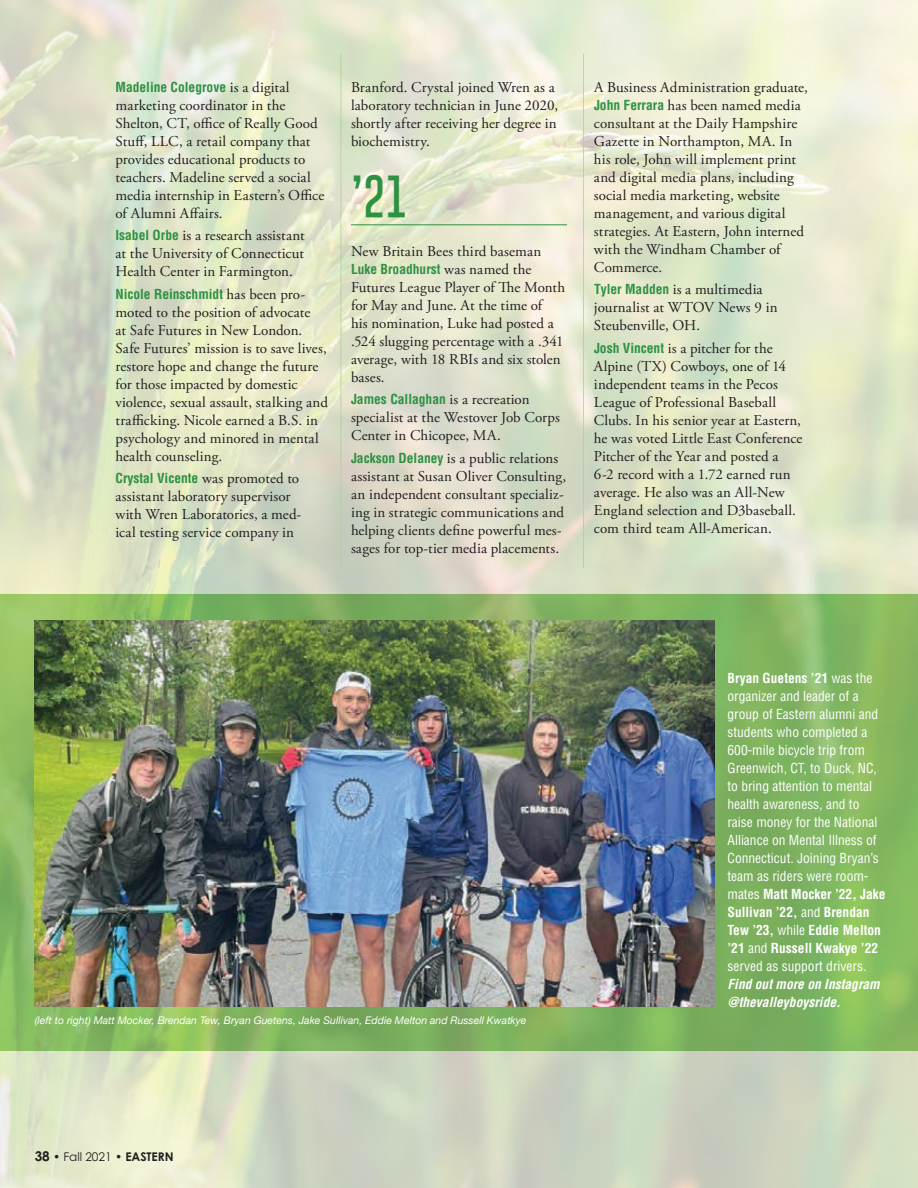
<style>
.page{position:relative;width:918px;height:1188px;background:#fff}
.page>*{position:absolute;margin:0;border:0;box-sizing:border-box;transform-origin:0 0}
.t1{font:100 45px "Gobold";color:#2e9142}
.t2{font:15px/18px "Adobe Garamond Pro";letter-spacing:.005em;color:#231f20}
.t3{font:condensed 13.5px/18px "Helvetica LT Std";color:#fff}
.t4{font:700 condensed 13.5px "Helvetica LT Std";color:#2e9142}
.t5{font:italic 700 condensed 13.5px/18px "Helvetica LT Std";color:#fff}
.t6{font:700 12px "Century Gothic Pro";letter-spacing:-.005em;color:#231f20}
.t7{font:italic 10.5px "Helvetica Neue";color:#fff}
.s1{font-family:"Adobe Garamond Pro";font-weight:400;font-stretch:normal;font-size:15px;color:#231f20}
.s2{font-family:"Helvetica LT Std";font-weight:700;font-stretch:condensed;font-size:13.5px;color:#2e9142}
.s3{font-weight:700}
.s4{font-size:13.5px}
.s5{font-weight:400}
</style>
<div class="page">
<img style="left:0;top:0;width:918px;height:1188px">
<hr style="left:583px;top:54px;width:1px;height:514px;background:#a6d491">
<hr style="left:341px;top:54px;width:1px;height:514px;background:#a6d491">
<hr style="left:351px;top:224px;width:216px;height:1px;background:#2e9142">
<img style="left:35px;top:621px;width:679px;height:385px">
<p class="t4" style="left:116px;top:78px;width:176px">Madeline Colegrove <span class="s1">is a digital</span></p>
<p class="t2" style="left:116px;top:97px;width:210px">marketing coordinator in the<br>Shelton, CT, office of Really Good<br>Stuff, LLC, a retail company that provides educational products to teachers. Madeline served a social media internship in Eastern’s Office of Alumni Affairs.</p>
<p class="t2" style="left:115px;top:227px;width:191px;text-align:justify"><span class="s2">Isabel Orbe</span> is a research assistant at the University of Connecticut Health Center in Farmington.</p>
<p class="t4" style="left:116px;top:285px;width:191px">Nicole Reinschmidt <span class="s1">has been pro-</span></p>
<p class="t2" style="left:115px;top:303px;width:214px">moted to the position of advocate<br>at Safe Futures in New London.<br>Safe Futures’ mission is to save lives, restore hope and change the future for those impacted by domestic violence, sexual assault, stalking and trafficking. Nicole earned a B.S. in psychology and minored in mental health counseling.</p>
<p class="t4" style="left:116px;top:469px;width:185px">Crystal Vicente <span class="s1">was promoted to</span></p>
<p class="t2" style="left:116px;top:488px;width:187px">assistant laboratory supervisor with Wren Laboratories, a med&shy;ical testing service company in</p>
<p class="t2" style="left:351px;top:79px;width:209px">Branford. Crystal joined Wren as a laboratory technician in June 2020, shortly after receiving her degree in biochemistry.</p>
<h1 class="t1" style="left:351px;top:168px;width:58px">’21</h1>
<p class="t2" style="left:351px;top:243px;width:192px">New Britain Bees third baseman</p>
<p class="t4" style="left:351px;top:261px;width:182px">Luke Broadhurst <span class="s1">was named the</span></p>
<p class="t2" style="left:351px;top:279px;width:216px">Futures League Player of The Month for May and June. At the time of<br>his nomination, Luke had posted a .524 slugging percentage with a .341 average, with 18 RBIs and six stolen bases.</p>
<p class="t4" style="left:351px;top:391px;width:180px">James Callaghan <span class="s1">is a recreation</span></p>
<p class="t2" style="left:351px;top:409px;width:210px">specialist at the Westover Job Corps<br>Center in Chicopee, MA.</p>
<p class="t2" style="left:351px;top:449px;width:217px"><span class="s2">Jackson Delaney</span> is a public relations assistant at Susan Oliver Consulting, an independent consultant specializ&shy;ing in strategic communications and helping clients define powerful mes&shy;sages for top-tier media placements.</p>
<p class="t2" style="left:594px;top:79px;width:216px">A Business Administration graduate,<br><span class="s2">John Ferrara</span> has been named media consultant at the Daily Hampshire<br>Gazette in Northampton, MA. In his role, John will implement print and digital media plans, including social media marketing, website management, and various digital strategies. At Eastern, John interned with the Windham Chamber of<br>Commerce.</p>
<p class="t2" style="left:594px;top:281px;width:185px"><span class="s2">Tyler Madden</span> is a multimedia journalist at WTOV News 9 in<br>Steubenville, OH.</p>
<p class="t2" style="left:594px;top:339px;width:210px"><span class="s2">Josh Vincent</span> is a pitcher for the<br>Alpine (TX) Cowboys, one of 14 independent teams in the Pecos<br>League of Professional Baseball<br>Clubs. In his senior year at Eastern, he was voted Little East Conference<br>Pitcher of the Year and posted a<br>6-2 record with a 1.72 earned run average. He also was an All-New<br>England selection and D3baseball. com third team All-American.</p>
<p class="t7" style="left:35px;top:1012px;width:493px">(left to right) Matt Mocker, Brendan Tew, Bryan Guetens, Jake Sullivan, Eddie Melton and Russell Kwatkye</p>
<p class="t3" style="left:728px;top:669px;width:160px"><span class="s3">Bryan Guetens ’21</span> was the organizer and leader of a group of Eastern alumni and students who completed a<br>600-mile bicycle trip from<br>Greenwich, CT, to Duck, NC, to bring attention to mental health awareness, and to raise money for the National<br>Alliance on Mental Illness of<br>Connecticut. Joining Bryan’s team as riders were room&shy;mates <span class="s3">Matt Mocker ’22, Jake<br>Sullivan ’22,</span> and <span class="s3">Brendan<br>Tew ’23,</span> while <span class="s3">Eddie Melton ’21</span> and <span class="s3">Russell Kwakye ’22 </span>served as support drivers.</p>
<p class="t5" style="left:728px;top:976px;width:154px">Find out more on Instagram @thevalleyboysride.</p>
<p class="t6" style="left:35px;top:1149px;width:140px"><span class="s4">38</span> • <span class="s5">Fall 2021</span> • EASTERN</p>
</div>
